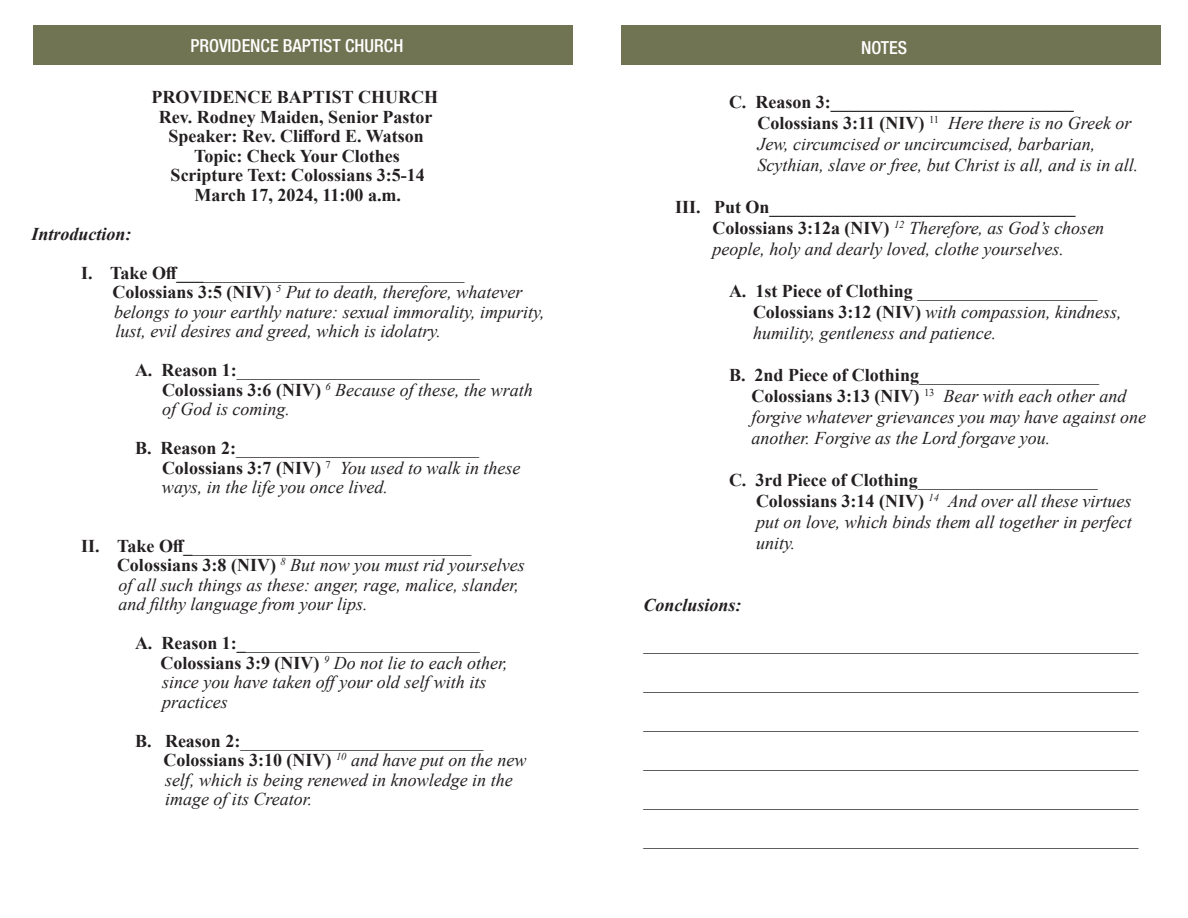
<style>
.page{position:relative;width:1188px;height:918px;background:#fff}
.page>*{position:absolute;margin:0;border:0;box-sizing:border-box;transform-origin:0 0}
.t1{font:italic 18px "Times New Roman";color:#231f20}
.t2{font:18px "Times New Roman";color:#231f20}
.t3{font:700 18px "Times New Roman";color:#231f20}
.t4{font:500 condensed 18px "Helvetica Neue LT Std";color:#fff}
.t5{font:italic 700 18px "Times New Roman";color:#231f20}
.s1{font-weight:700}
.s2{font-weight:700;font-style:normal}
.s3{font-weight:400;font-style:italic}
.s4{font-weight:400}
</style>
<div class="page">
<div style="left:33px;top:25px;width:540px;height:40px;background:#717452"></div>
<div style="left:621px;top:25px;width:540px;height:40px;background:#717452"></div>
<p class="t4" style="left:191px;top:35px;width:214px">PROVIDENCE BAPTIST CHURCH</p>
<p class="t3" style="left:151px;top:84px;width:288px">PROVIDENCE BAPTIST CHURCH</p>
<p class="t3" style="left:159px;top:104px;width:275px">Rev. Rodney Maiden, Senior Pastor</p>
<p class="t3" style="left:169px;top:123px;width:257px">Speaker: Rev. Clifford E. Watson</p>
<p class="t3" style="left:194px;top:143px;width:207px">Topic: Check Your Clothes</p>
<p class="t3" style="left:171px;top:162px;width:256px">Scripture Text: Colossians 3:5-14</p>
<p class="t3" style="left:194px;top:182px;width:208px">March 17, 2024, 11:00 a.m.</p>
<p class="t5" style="left:32px;top:221px;width:102px">Introduction:</p>
<p class="t2" style="left:81px;top:260px;width:385px"><span class="s1">I. Take Off___</span>_____________________________</p>
<p class="t1" style="left:112px;top:280px;width:411px"><span class="s2">Colossians 3:5 (NIV)</span> <sup>5</sup> Put to death, therefore, whatever</p>
<p class="t1" style="left:114px;top:299px;width:432px">belongs to your earthly nature: sexual immorality, impurity,</p>
<p class="t1" style="left:116px;top:319px;width:327px">lust, evil desires and greed, which is idolatry.</p>
<p class="t2" style="left:135px;top:357px;width:346px"><span class="s1">A. Reason 1:</span>___________________________</p>
<p class="t1" style="left:162px;top:377px;width:372px"><span class="s2">Colossians 3:6 (NIV)</span> <sup>6</sup> Because of these, the wrath</p>
<p class="t1" style="left:162px;top:397px;width:129px">of God is coming.</p>
<p class="t2" style="left:135px;top:435px;width:346px"><span class="s1">B. Reason 2:</span>___________________________</p>
<p class="t1" style="left:162px;top:455px;width:360px"><span class="s2">Colossians 3:7 (NIV)</span> <sup>7</sup> You used to walk in these</p>
<p class="t1" style="left:162px;top:475px;width:227px">ways, in the life you once lived.</p>
<p class="t2" style="left:81px;top:533px;width:392px"><span class="s1">II. Take Off_</span>_______________________________</p>
<p class="t1" style="left:117px;top:553px;width:409px"><span class="s2">Colossians 3:8 (NIV)</span> <sup>8</sup> But now you must rid yourselves</p>
<p class="t1" style="left:118px;top:572px;width:402px">of all such things as these: anger, rage, malice, slander,</p>
<p class="t1" style="left:118px;top:592px;width:251px">and filthy language from your lips.</p>
<p class="t2" style="left:135px;top:630px;width:346px"><span class="s1">A. Reason 1:_</span>__________________________</p>
<p class="t1" style="left:160px;top:650px;width:349px"><span class="s2">Colossians 3:9 (NIV)</span> <sup>9</sup> Do not lie to each other,</p>
<p class="t1" style="left:162px;top:670px;width:326px">since you have taken offyour old self with its</p>
<p class="t1" style="left:162px;top:689px;width:67px">practices</p>
<p class="t2" style="left:135px;top:728px;width:350px"><span class="s1">B. Reason 2:</span>___________________________</p>
<p class="t3" style="left:164px;top:747px;width:364px">Colossians 3:10 (NIV) <sup>10</sup> <span class="s3">and have put on the new</span></p>
<p class="t1" style="left:165px;top:767px;width:349px">self, which is being renewed in knowledge in the</p>
<p class="t1" style="left:165px;top:787px;width:149px">image of its Creator.</p>
<p class="t4" style="left:861px;top:37px;width:48px">NOTES</p>
<p class="t3" style="left:729px;top:89px;width:346px">C. Reason 3:___________________________</p>
<p class="t1" style="left:758px;top:111px;width:376px"><span class="s2">Colossians 3:11 (NIV)</span> <sup>11</sup> Here there is no Greek or</p>
<p class="t1" style="left:758px;top:132px;width:339px">Jew, circumcised or uncircumcised, barbarian,</p>
<p class="t1" style="left:758px;top:153px;width:382px">Scythian, slave or free, but Christ is all, and is in all.</p>
<p class="t3" style="left:675px;top:194px;width:402px">III. Put On__________________________________</p>
<p class="t1" style="left:712px;top:216px;width:393px"><span class="s2">Colossians 3:12a (NIV)</span> <sup>12</sup> Therefore, as God’s chosen</p>
<p class="t1" style="left:712px;top:237px;width:353px">people, holy and dearly loved, clothe yourselves.</p>
<p class="t3" style="left:729px;top:278px;width:370px">A. 1st Piece of Clothing <span class="s4">____________________</span></p>
<p class="t1" style="left:753px;top:300px;width:370px"><span class="s2">Colossians 3:12 (NIV)</span> with compassion, kindness,</p>
<p class="t1" style="left:753px;top:321px;width:245px">humility, gentleness and patience.</p>
<p class="t3" style="left:729px;top:362px;width:372px">B. 2nd Piece of Clothing<span class="s4">____________________</span></p>
<p class="t1" style="left:752px;top:384px;width:376px"><span class="s2">Colossians 3:13 (NIV)</span> <sup>13</sup> Bear with each other and</p>
<p class="t1" style="left:752px;top:405px;width:396px">forgive whatever grievances you may have against one</p>
<p class="t1" style="left:752px;top:426px;width:300px">another. Forgive as the Lord forgave you.</p>
<p class="t3" style="left:729px;top:467px;width:370px">C. 3rd Piece of Clothing<span class="s4">____________________</span></p>
<p class="t1" style="left:756px;top:489px;width:377px"><span class="s2">Colossians 3:14 (NIV)</span> <sup>14</sup> And over all these virtues</p>
<p class="t1" style="left:756px;top:510px;width:377px">put on love, which binds them all together in perfect</p>
<p class="t1" style="left:756px;top:531px;width:41px">unity.</p>
<p class="t5" style="left:644px;top:592px;width:100px">Conclusions:</p>
<p class="t2" style="left:644px;top:631px;width:496px">_______________________________________________________</p>
<p class="t2" style="left:644px;top:670px;width:496px">_______________________________________________________</p>
<p class="t2" style="left:644px;top:709px;width:496px">_______________________________________________________</p>
<p class="t2" style="left:644px;top:748px;width:496px">_______________________________________________________</p>
<p class="t2" style="left:644px;top:787px;width:496px">_______________________________________________________</p>
<p class="t2" style="left:644px;top:826px;width:496px">_______________________________________________________</p>
</div>
